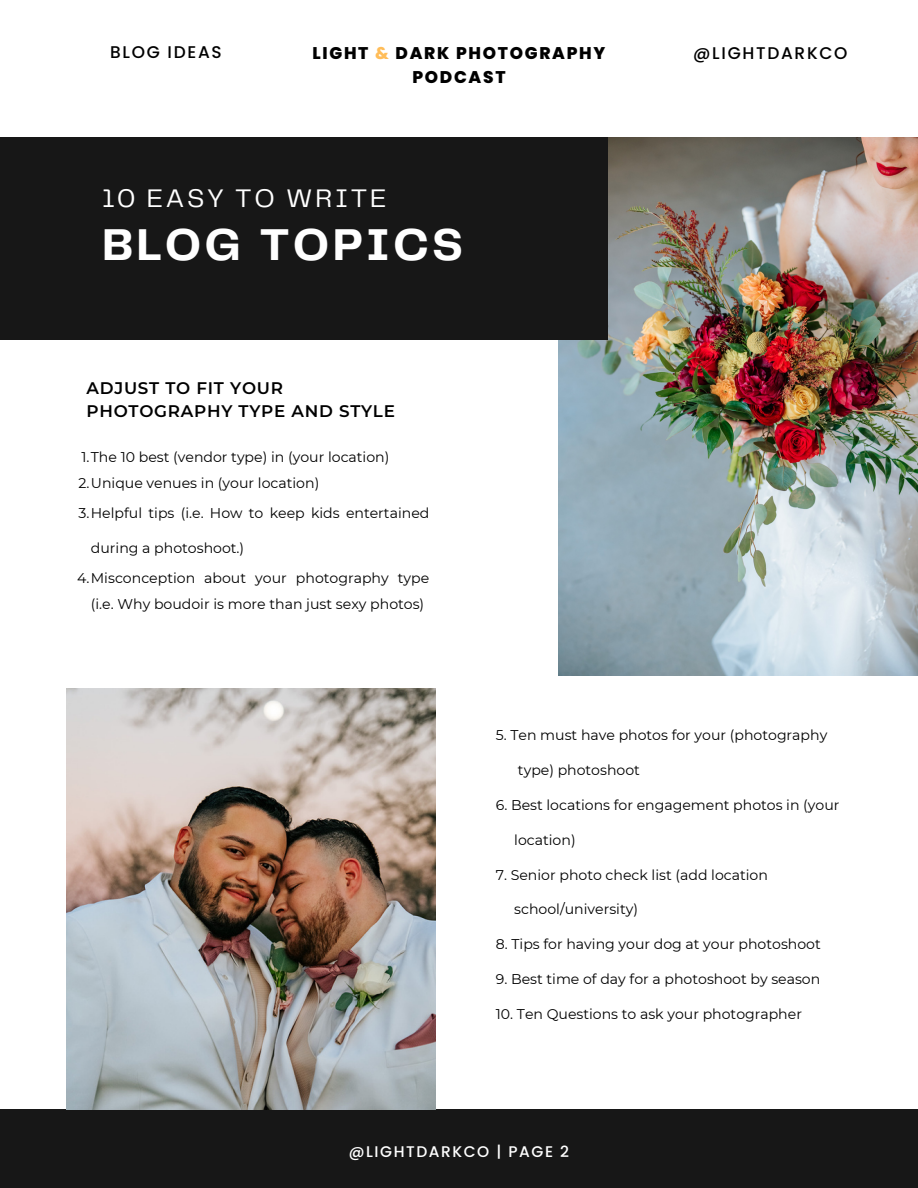
<style>
.page{position:relative;width:918px;height:1188px;background:#fff}
.page>*{position:absolute;margin:0;border:0;box-sizing:border-box;transform-origin:0 0}
.t1{font:700 46.35px "Telegraf";letter-spacing:.07em;color:#fff}
.t2{font:26.4px "Telegraf";letter-spacing:.1em;color:#fff}
.t3{font:800 16.95px/23.7px "Poppins";letter-spacing:.1em;color:#000;text-align:center}
.t4{font:500 16.95px "Poppins";letter-spacing:.1em;color:#000}
.t5{font:600 16.8px/22.5px "Montserrat";letter-spacing:.045em;color:#000}
.t6{font:500 15.45px "Poppins";letter-spacing:.1em;color:#fff}
.t7{font:14.1px/25.8px "Montserrat";color:#000}
.s1{color:#ffbd59}
</style>
<div class="page">
<div style="left:0;top:1109px;width:918px;height:79px;background:#171717"></div>
<img style="left:559px;top:137px;width:359px;height:538px">
<div style="left:0;top:137px;width:608px;height:203px;background:#171717"></div>
<img style="left:67px;top:689px;width:369px;height:421px">
<p class="t4" style="left:110px;top:40px;width:113px">BLOG IDEAS</p>
<p class="t4" style="left:693px;top:41px;width:156px">@LIGHTDARKCO</p>
<p class="t3" style="left:313px;top:42px;width:294px">LIGHT <span class="s1">&amp;</span> DARK PHOTOGRAPHY<br>PODCAST</p>
<h2 class="t2" style="left:102px;top:187px;width:286px">10 EASY TO WRITE</h2>
<h1 class="t1" style="left:102px;top:225px;width:362px">BLOG TOPICS</h1>
<p class="t5" style="left:87px;top:377px;width:310px">ADJUST TO FIT YOUR<br>PHOTOGRAPHY TYPE AND STYLE</p>
<p class="t7" style="left:78px;top:444px;width:312px">1.The 10 best (vendor type) in (your location)<br>2.Unique venues in (your location)</p>
<p class="t7" style="left:79px;top:500px;width:352px">3.Helpful tips (i.e. How to keep kids entertained</p>
<p class="t7" style="left:77px;top:533px;width:354px;line-height:30.3px;text-indent:14px">during a photoshoot.)<br>4.Misconception about your photography type</p>
<p class="t7" style="left:91px;top:591px;width:335px">(i.e. Why boudoir is more than just sexy photos)</p>
<p class="t7" style="left:496px;top:722px;width:333px">5. Ten must have photos for your (photography</p>
<p class="t7" style="left:518px;top:757px;width:123px">type) photoshoot</p>
<p class="t7" style="left:496px;top:792px;width:345px">6. Best locations for engagement photos in (your</p>
<p class="t7" style="left:514px;top:827px;width:63px">location)</p>
<p class="t7" style="left:496px;top:862px;width:274px">7. Senior photo check list (add location</p>
<p class="t7" style="left:514px;top:897px;width:125px">school/university)</p>
<p class="t7" style="left:496px;top:931px;width:326px">8. Tips for having your dog at your photoshoot</p>
<p class="t7" style="left:496px;top:966px;width:326px">9. Best time of day for a photoshoot by season</p>
<p class="t7" style="left:496px;top:1001px;width:308px">10. Ten Questions to ask your photographer</p>
<p class="t6" style="left:349px;top:1140px;width:222px">@LIGHTDARKCO | PAGE 2</p>
</div>
